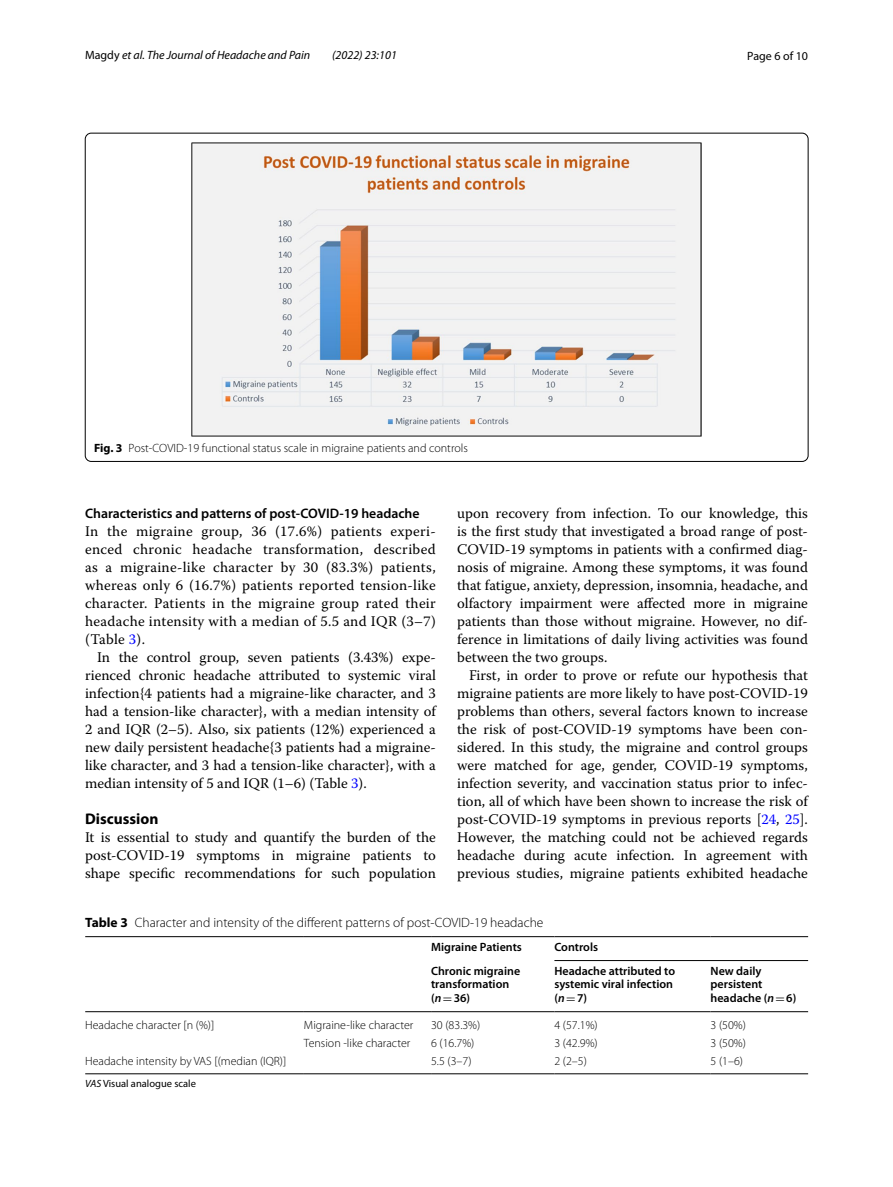
<style>
.page{position:relative;width:893px;height:1187px;background:#fff}
.page>*{position:absolute;margin:0;border:0;box-sizing:border-box;transform-origin:0 0}
.t1{font:700 15.45px "Myriad Pro";color:#000}
.t2{font:14.7px/18px "Warnock Pro";color:#000;text-align:justify}
.t3{font:600 13.8px "Myriad Pro";color:#000}
.t4{font:300 13.5px "Myriad Pro";color:#000}
.t5{font:300 12px "Myriad Pro";color:#000}
.t6{font:600 12px/13.5px "Myriad Pro";color:#000}
.t7{font:italic 12px "Myriad Pro";color:#000}
.t8{font:12px "Myriad Pro";color:#000}
.t9{font:10.5px "Myriad Pro";color:#000}
.s1{font-style:normal}
.s2{font-weight:700}
.s3{color:#00f}
.s4{font-style:italic}
.s5{font-family:"MTSY";font-weight:400}
</style>
<div class="page">
<img style="left:191px;top:142px;width:511px;height:295px">
<hr style="left:85px;top:936px;width:219px;height:1px;background:#000">
<hr style="left:304px;top:936px;width:127px;height:1px;background:#000">
<hr style="left:85px;top:1011px;width:219px;height:1px;background:#000">
<hr style="left:304px;top:1011px;width:127px;height:1px;background:#000">
<hr style="left:431px;top:936px;width:123px;height:1px;background:#000">
<hr style="left:554px;top:936px;width:157px;height:1px;background:#000">
<hr style="left:711px;top:936px;width:97px;height:1px;background:#000">
<hr style="left:431px;top:1011px;width:123px;height:1px;background:#000">
<hr style="left:554px;top:1011px;width:157px;height:1px;background:#000">
<hr style="left:711px;top:1011px;width:97px;height:1px;background:#000">
<hr style="left:85px;top:1073px;width:219px;height:1px;background:#000">
<hr style="left:304px;top:1073px;width:127px;height:1px;background:#000">
<hr style="left:431px;top:1073px;width:123px;height:1px;background:#000">
<hr style="left:554px;top:1073px;width:157px;height:1px;background:#000">
<hr style="left:711px;top:1073px;width:97px;height:1px;background:#000">
<hr style="left:554px;top:960px;width:254px;height:1px;background:#000">
<p class="t7" style="left:85px;top:48px;width:227px"><span class="s1">Magdy</span> et al. The Journal of Headache and Pain</p>
<p class="t7" style="left:332px;top:48px;width:66px">(2022) 23:101</p>
<p class="t8" style="left:747px;top:48px;width:62px">Page 6 of 10</p>
<p class="t5" style="left:94px;top:441px;width:375px"><span class="s2">Fig. 3</span> Post-COVID-19 functional status scale in migraine patients and controls</p>
<p class="t3" style="left:85px;top:504px;width:336px">Characteristics and patterns of post‑COVID‑19 headache</p>
<p class="t2" style="left:85px;top:521px;width:352px">In the migraine group, 36 (17.6%) patients experi&shy;enced chronic headache transformation, described as a migraine-like character by 30 (83.3%) patients, whereas only 6 (16.7%) patients reported tension-like character. Patients in the migraine group rated their headache intensity with a median of 5.5 and IQR (3–7) (Table <span class="s3">3</span>).</p>
<p class="t2" style="left:85px;top:647px;width:352px;text-indent:12px">In the control group, seven patients (3.43%) expe&shy;rienced chronic headache attributed to systemic viral infection{4 patients had a migraine-like character, and 3 had a tension-like character}, with a median intensity of 2 and IQR (2–5). Also, six patients (12%) experienced a new daily persistent headache{3 patients had a migraine&shy;like character, and 3 had a tension-like character}, with a median intensity of 5 and IQR (1–6) (Table <span class="s3">3</span>).</p>
<p class="t1" style="left:85px;top:808px;width:75px">Discussion</p>
<p class="t2" style="left:85px;top:827px;width:352px">It is essential to study and quantify the burden of the post-COVID-19 symptoms in migraine patients to shape specific recommendations for such population</p>
<p class="t2" style="left:457px;top:504px;width:352px">upon recovery from infection. To our knowledge, this is the first study that investigated a broad range of post-COVID-19 symptoms in patients with a confirmed diag&shy;nosis of migraine. Among these symptoms, it was found that fatigue, anxiety, depression, insomnia, headache, and olfactory impairment were affected more in migraine patients than those without migraine. However, no dif&shy;ference in limitations of daily living activities was found between the two groups.</p>
<p class="t2" style="left:457px;top:666px;width:352px;text-indent:12px">First, in order to prove or refute our hypothesis that migraine patients are more likely to have post-COVID-19 problems than others, several factors known to increase the risk of post-COVID-19 symptoms have been con&shy;sidered. In this study, the migraine and control groups were matched for age, gender, COVID-19 symptoms, infection severity, and vaccination status prior to infec&shy;tion, all of which have been shown to increase the risk of post-COVID-19 symptoms in previous reports [<span class="s3">24</span>, <span class="s3">25</span>].<br>However, the matching could not be achieved regards headache during acute infection. In agreement with previous studies, migraine patients exhibited headache</p>
<p class="t4" style="left:85px;top:914px;width:460px"><span class="s2">Table 3</span> Character and intensity of the different patterns of post-COVID-19 headache</p>
<p class="t6" style="left:431px;top:939px;width:92px">Migraine Patients</p>
<p class="t6" style="left:554px;top:939px;width:45px">Controls</p>
<p class="t6" style="left:431px;top:963px;width:91px">Chronic migraine transformation (<span class="s4">n</span><span class="s5">=</span>36)</p>
<p class="t6" style="left:554px;top:963px;width:122px">Headache attributed to systemic viral infection (<span class="s4">n</span><span class="s5">=</span>7)</p>
<p class="t6" style="left:711px;top:963px;width:87px">New daily persistent headache (<span class="s4">n</span><span class="s5">=</span>6)</p>
<p class="t5" style="left:85px;top:1018px;width:130px">Headache character [n (%)]</p>
<p class="t5" style="left:304px;top:1018px;width:111px">Migraine-like character</p>
<p class="t5" style="left:431px;top:1018px;width:51px">30 (83.3%)</p>
<p class="t5" style="left:554px;top:1018px;width:45px">4 (57.1%)</p>
<p class="t5" style="left:711px;top:1018px;width:37px">3 (50%)</p>
<p class="t5" style="left:304px;top:1036px;width:108px">Tension -like character</p>
<p class="t5" style="left:431px;top:1036px;width:45px">6 (16.7%)</p>
<p class="t5" style="left:554px;top:1036px;width:45px">3 (42.9%)</p>
<p class="t5" style="left:711px;top:1036px;width:37px">3 (50%)</p>
<p class="t5" style="left:85px;top:1054px;width:202px">Headache intensity by VAS [(median (IQR)]</p>
<p class="t5" style="left:431px;top:1054px;width:42px">5.5 (3–7)</p>
<p class="t5" style="left:554px;top:1054px;width:34px">2 (2–5)</p>
<p class="t5" style="left:711px;top:1054px;width:34px">5 (1–6)</p>
<p class="t9" style="left:85px;top:1076px;width:112px"><span class="s4">VAS</span> Visual analogue scale</p>
</div>
